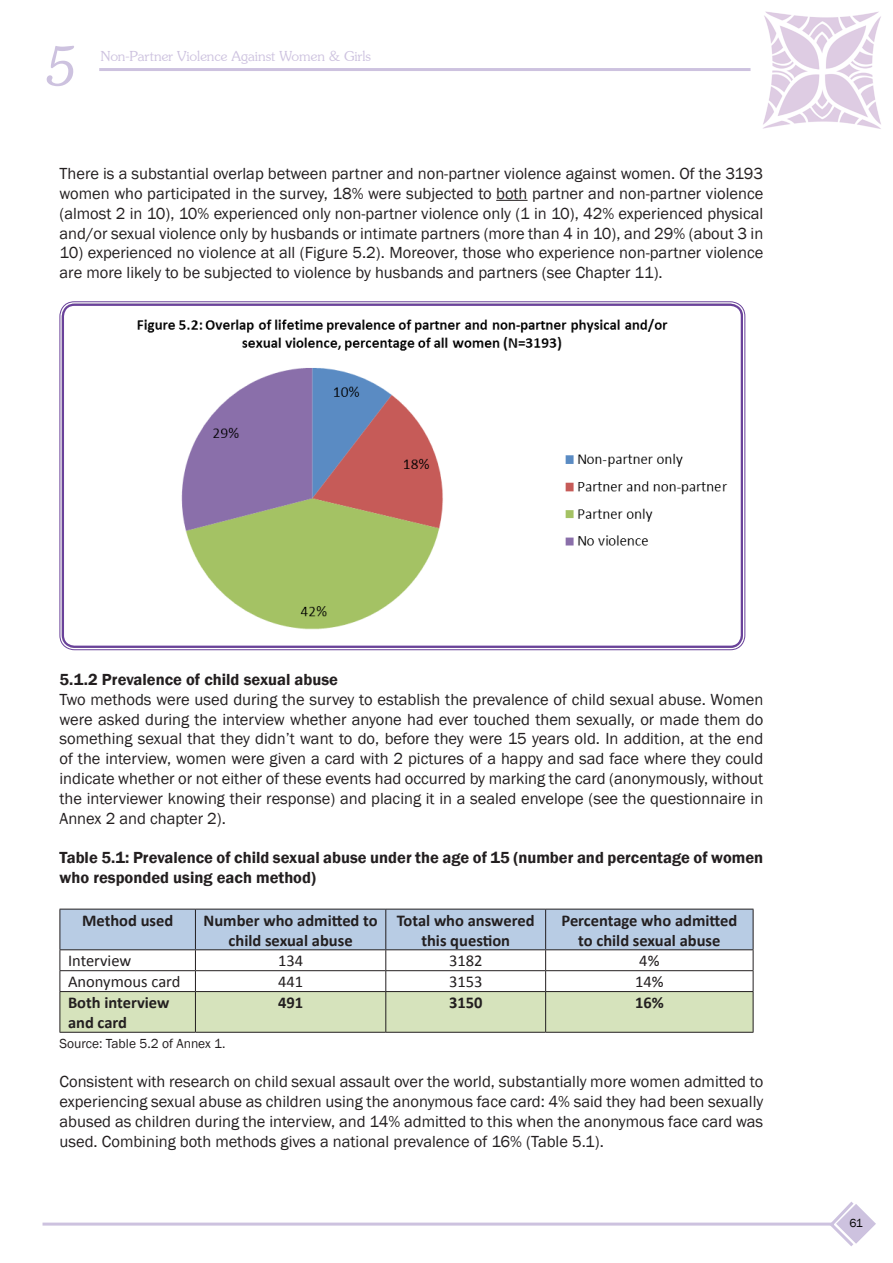
<style>
.page{position:relative;width:893px;height:1263px;background:#fff}
.page>*{position:absolute;margin:0;border:0;box-sizing:border-box;transform-origin:0 0}
.t1{font:52.5px "Souvenir Light SSK Italic";color:#cdc2df}
.t2{font:16.5px/19.8px "Franklin Gothic";color:#231f20;text-align:justify}
.t3{font:700 16.5px/19.8px "Calibri";color:#231f20;text-align:center}
.Heading_3{font:600 16.5px/19.8px "Franklin Gothic";color:#231f20}
.t4{font:16.5px "Calibri";color:#231f20}
.t5{font:15px "Souvenir";color:#cdc2df}
.t6{font:13.5px "Franklin Gothic";color:#231f20}
.t7{font:12px "Franklin Gothic";color:#000}
</style>
<div class="page">
<img style="left:763px;top:11px;width:118px;height:118px">
<hr style="left:43px;top:1222px;width:791px;height:3px;background:#cdc2df">
<hr style="left:99px;top:68px;width:651px;height:3px;background:#cdc2df">
<svg style="left:827px;top:1202px;width:49px;height:44px"></svg>
<hr style="left:496px;top:200px;width:32px;height:1px;background:#231f20">
<img style="left:62px;top:304px;width:681px;height:344px">
<div style="left:62px;top:304px;width:681px;height:344px;border:2px solid #6a429a;border-radius:12px"></div>
<svg style="left:60px;top:909px;width:694px;height:123px"></svg>
<hr style="left:60px;top:991px;width:135px;height:1px;background:#231f20">
<hr style="left:60px;top:992px;width:1px;height:40px;background:#231f20">
<hr style="left:195px;top:991px;width:191px;height:1px;background:#231f20">
<hr style="left:195px;top:992px;width:1px;height:40px;background:#231f20">
<hr style="left:386px;top:991px;width:160px;height:1px;background:#231f20">
<hr style="left:385px;top:992px;width:1px;height:40px;background:#231f20">
<hr style="left:546px;top:991px;width:207px;height:1px;background:#231f20">
<hr style="left:545px;top:992px;width:1px;height:40px;background:#231f20">
<hr style="left:753px;top:992px;width:1px;height:40px;background:#231f20">
<hr style="left:60px;top:1032px;width:135px;height:1px;background:#231f20">
<hr style="left:195px;top:1032px;width:191px;height:1px;background:#231f20">
<hr style="left:386px;top:1032px;width:160px;height:1px;background:#231f20">
<hr style="left:546px;top:1032px;width:207px;height:1px;background:#231f20">
<p class="t1" style="left:47px;top:34px;width:28px">5</p>
<p class="t5" style="left:100px;top:48px;width:272px">Non-Partner Violence Against Women &amp; Girls</p>
<p class="t2" style="left:60px;top:164px;width:705px">There is a substantial overlap between partner and non-partner violence against women. Of the 3193 women who participated in the survey, 18% were subjected to both partner and non-partner violence (almost 2 in 10), 10% experienced only non-partner violence only (1 in 10), 42% experienced physical and/or sexual violence only by husbands or intimate partners (more than 4 in 10), and 29% (about 3 in</p>
<p class="t2" style="left:60px;top:243px;width:705px">10) experienced no violence at all (Figure 5.2). Moreover, those who experience non-partner violence are more likely to be subjected to violence by husbands and partners (see Chapter 11).</p>
<p class="Heading_3" style="left:60px;top:670px;width:280px">5.1.2 Prevalence of child sexual abuse</p>
<p class="t2" style="left:60px;top:690px;width:705px">Two methods were used during the survey to establish the prevalence of child sexual abuse. Women were asked during the interview whether anyone had ever touched them sexually, or made them do something sexual that they didn’t want to do, before they were 15 years old. In addition, at the end of the interview, women were given a card with 2 pictures of a happy and sad face where they could indicate whether or not either of these events had occurred by marking the card (anonymously, without the interviewer knowing their response) and placing it in a sealed envelope (see the questionnaire in Annex 2 and chapter 2).</p>
<p class="Heading_3" style="left:60px;top:848px;width:705px">Table 5.1: Prevalence of child sexual abuse under the age of 15 (number and percentage of women who responded using each method)</p>
<p class="t3" style="left:82px;top:910px;width:93px">Method used</p>
<p class="t3" style="left:204px;top:910px;width:176px">Number who admitted to child sexual abuse</p>
<p class="t3" style="left:397px;top:910px;width:139px">Total who answered this question</p>
<p class="t3" style="left:561px;top:910px;width:177px">Percentage who admitted to child sexual abuse</p>
<p class="t4" style="left:68px;top:950px;width:65px">Interview</p>
<p class="t4" style="left:278px;top:950px;width:27px">134</p>
<p class="t4" style="left:449px;top:950px;width:35px">3182</p>
<p class="t4" style="left:639px;top:950px;width:22px">4%</p>
<p class="t4" style="left:68px;top:971px;width:114px">Anonymous card</p>
<p class="t4" style="left:278px;top:971px;width:27px">441</p>
<p class="t4" style="left:449px;top:971px;width:35px">3153</p>
<p class="t4" style="left:635px;top:971px;width:30px">14%</p>
<p class="t3" style="left:68px;top:993px;width:103px;text-align:left">Both interview and card</p>
<p class="t3" style="left:278px;top:993px;width:27px">491</p>
<p class="t3" style="left:449px;top:993px;width:35px">3150</p>
<p class="t3" style="left:635px;top:993px;width:30px">16%</p>
<p class="t6" style="left:60px;top:1035px;width:167px">Source: Table 5.2 of Annex 1.</p>
<p class="t2" style="left:60px;top:1072px;width:705px">Consistent with research on child sexual assault over the world, substantially more women admitted to experiencing sexual abuse as children using the anonymous face card: 4% said they had been sexually abused as children during the interview, and 14% admitted to this when the anonymous face card was used. Combining both methods gives a national prevalence of 16% (Table 5.1).</p>
<p class="t7" style="left:849px;top:1215px;width:15px">61</p>
</div>
